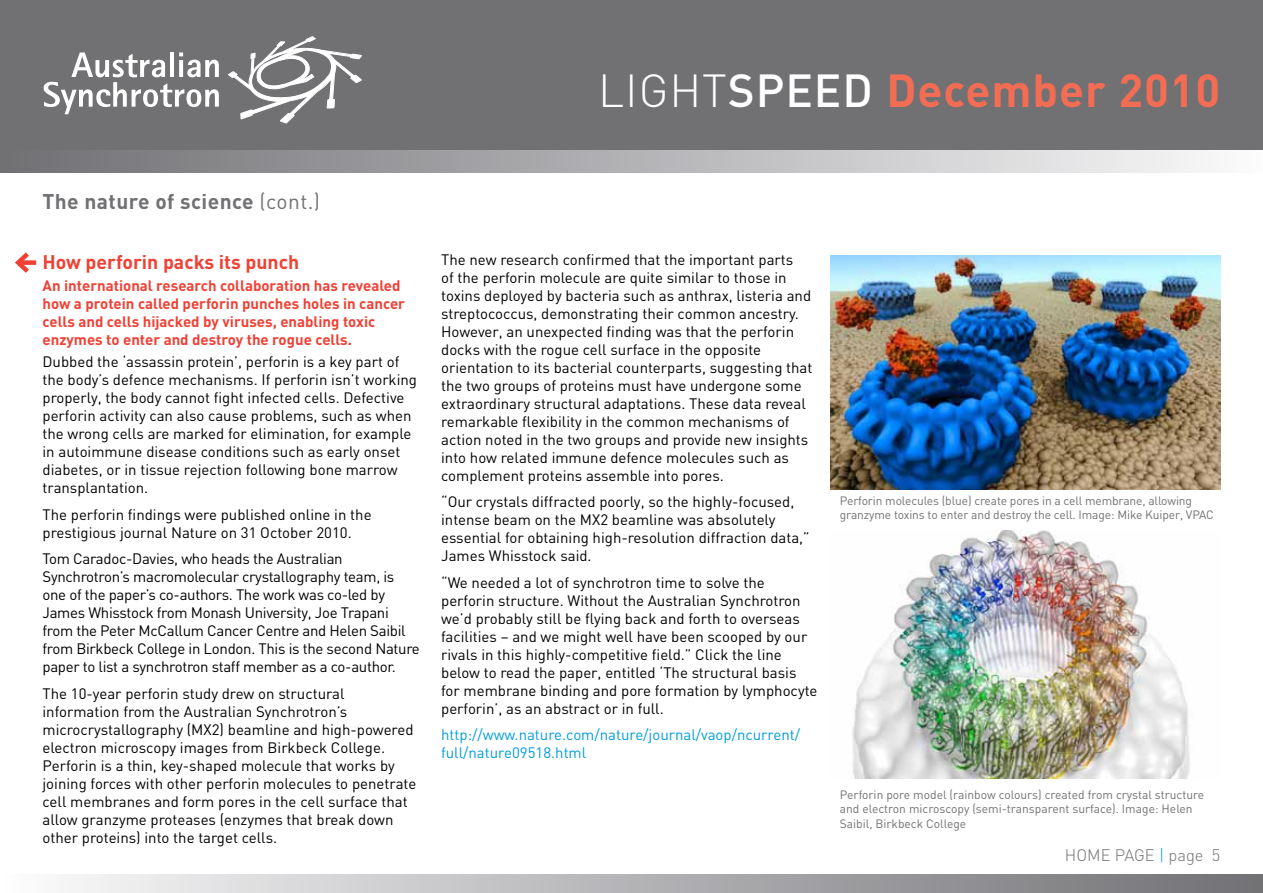
<style>
.page{position:relative;width:1263px;height:893px;background:#fff}
.page>*{position:absolute;margin:0;border:0;box-sizing:border-box;transform-origin:0 0}
.t1{font:700 45.75px "DIN";letter-spacing:.02em;color:#f36c54}
.t2{font:700 21px "DIN";letter-spacing:.02em;color:#717073}
.t3{font:700 19.5px "DIN";color:#ef4135}
.t4{font:300 16.5px "DIN";color:#717073}
.t5{font:15px/18px "DIN";color:#000}
.t6{font:15px/18px "DIN";letter-spacing:-.02em;color:#000}
.t7{font:700 15px/18px "DIN";color:#ef4135}
.t8{font:15px/18px "DIN";color:#009ddc}
.t9{font:12px/14.4px "DIN";letter-spacing:-.01em;color:#717073}
.s1{font-weight:300;color:#fff}
.s2{font-weight:500;color:#fff}
.s3{font-weight:400}
.s4{color:#009ddc}
</style>
<div class="page">
<div style="left:0;top:875px;width:1263px;height:18px;background:linear-gradient(to right,#fbfbfc,#6f6e73)"></div>
<div style="left:0;top:0;width:1263px;height:152px;background:#717073"></div>
<svg style="left:44px;top:52px;width:175px;height:62px"></svg>
<svg style="left:228px;top:36px;width:134px;height:87px"></svg>
<div style="left:0;top:151px;width:1263px;height:21px;background:linear-gradient(to right,#6e6d72,#fafafb)"></div>
<div style="left:18px;top:260px;width:18px;height:5px;background:#ef4135"></div>
<svg style="left:15px;top:252px;width:19px;height:21px"></svg>
<img style="left:852px;top:530px;width:338px;height:248px">
<img style="left:831px;top:255px;width:389px;height:234px">
<h1 class="t1" style="left:598px;top:60px;width:624px"><span class="s1">LIGHT</span><span class="s2">SPEED</span> December 2010</h1>
<h2 class="t2" style="left:43px;top:187px;width:279px">The nature of science <span class="s3">(cont.)</span></h2>
<h3 class="t3" style="left:43px;top:249px;width:258px">How perforin packs its punch</h3>
<p class="t7" style="left:43px;top:276px;width:364px">An international research collaboration has revealed how a protein called perforin punches holes in cancer cells and cells hijacked by viruses, enabling toxic enzymes to enter and destroy the rogue cells.</p>
<p class="t5" style="left:43px;top:352px;width:376px">Dubbed the ‘assassin protein’, perforin is a key part of the body’s defence mechanisms. If perforin isn’t working properly, the body cannot fight infected cells. Defective perforin activity can also cause problems, such as when the wrong cells are marked for elimination, for example in autoimmune disease conditions such as early onset diabetes, or in tissue rejection following bone marrow transplantation.</p>
<p class="t5" style="left:43px;top:505px;width:331px">The perforin findings were published online in the prestigious journal Nature on 31 October 2010.</p>
<p class="t6" style="left:43px;top:549px;width:379px">Tom Caradoc-Davies, who heads the Australian Synchrotron’s macromolecular crystallography team, is one of the paper’s co-authors. The work was co-led by James Whisstock from Monash University, Joe Trapani from the Peter McCallum Cancer Centre and Helen Saibil from Birkbeck College in London. This is the second Nature paper to list a synchrotron staff member as a co-author.</p>
<p class="t5" style="left:43px;top:684px;width:375px">The 10-year perforin study drew on structural information from the Australian Synchrotron’s microcrystallography (MX2) beamline and high-powered electron microscopy images from Birkbeck College.<br>Perforin is a thin, key-shaped molecule that works by joining forces with other perforin molecules to penetrate cell membranes and form pores in the cell surface that allow granzyme proteases (enzymes that break down other proteins) into the target cells.</p>
<p class="t5" style="left:441px;top:250px;width:373px">The new research confirmed that the important parts<br>of the perforin molecule are quite similar to those in toxins deployed by bacteria such as anthrax, listeria and streptococcus, demonstrating their common ancestry.<br>However, an unexpected finding was that the perforin docks with the rogue cell surface in the opposite orientation to its bacterial counterparts, suggesting that the two groups of proteins must have undergone some extraordinary structural adaptations. These data reveal remarkable flexibility in the common mechanisms of action noted in the two groups and provide new insights into how related immune defence molecules such as complement proteins assemble into pores.</p>
<p class="t5" style="left:441px;top:492px;width:370px">“Our crystals diffracted poorly, so the highly-focused, intense beam on the MX2 beamline was absolutely essential for obtaining high-resolution diffraction data,” James Whisstock said.</p>
<p class="t5" style="left:441px;top:573px;width:378px">“We needed a lot of synchrotron time to solve the perforin structure. Without the Australian Synchrotron we’d probably still be flying back and forth to overseas facilities – and we might well have been scooped by our rivals in this highly-competitive field.” Click the line below to read the paper, entitled ‘The structural basis for membrane binding and pore formation by lymphocyte perforin’, as an abstract or in full.</p>
<p class="t8" style="left:441px;top:725px;width:360px">http://www.nature.com/nature/journal/vaop/ncurrent/ full/nature09518.html</p>
<p class="t9" style="left:840px;top:493px;width:376px">Perforin molecules (blue) create pores in a cell membrane, allowing granzyme toxins to enter and destroy the cell. Image: Mike Kuiper, VPAC</p>
<p class="t9" style="left:840px;top:787px;width:366px">Perforin pore model (rainbow colours) created from crystal structure and electron microscopy (semi-transparent surface). Image: Helen<br>Saibil, Birkbeck College</p>
<p class="t4" style="left:1065px;top:844px;width:157px">HOME PAGE <span class="s4">|</span> PAGE 5</p>
</div>
